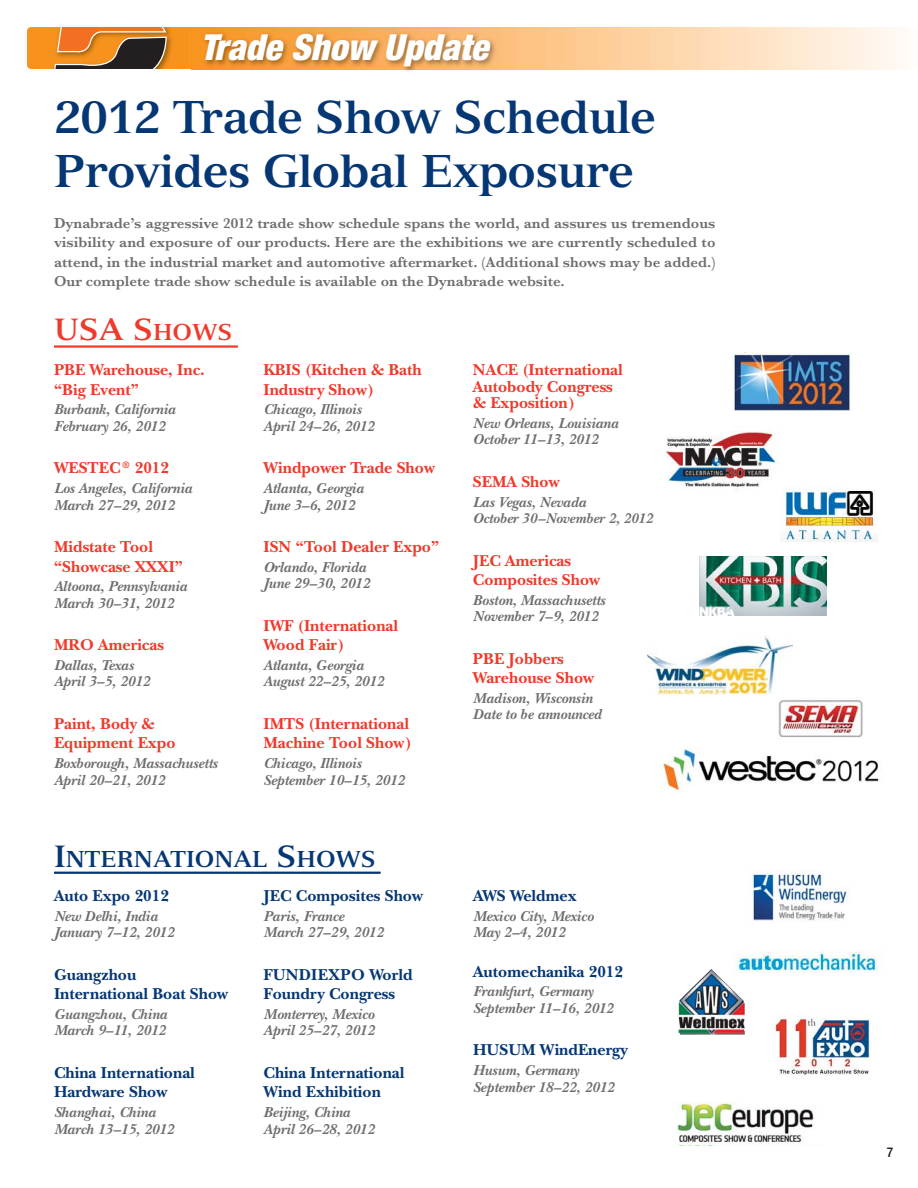
<style>
.page{position:relative;width:918px;height:1188px;background:#fff}
.page>*{position:absolute;margin:0;border:0;box-sizing:border-box;transform-origin:0 0}
.t1{font:700 45px/54.8px "Versailles";letter-spacing:-.02em;color:#053774}
.t2{font:italic 900 condensed 36px "Helvetica Neue";color:#fff}
.t3{font:700 30px "Versailles";color:#ef3a2c}
.t4{font:700 22.5px "Versailles";color:#053774}
.t5{font:700 16.5px/19.5px "New Baskerville";color:#ef3a2c}
.t6{font:700 16.5px/19.5px "New Baskerville";color:#053774}
.t7{font:italic 700 15px/16.5px "New Baskerville";color:#6d6e70}
.t8{font:600 15px/19.5px "Baskerville";color:#6d6e70;text-align:justify}
.t9{font:italic 700 14.7px "New Baskerville";color:#6d6e70}
.t10{font:500 condensed 13.5px "Helvetica Neue";color:#231f20}
.s1{font-size:22.5px}
.s2{font-size:30px}
</style>
<div class="page">
<img style="left:660px;top:749px;width:219px;height:41px">
<img style="left:780px;top:488px;width:98px;height:53px">
<img style="left:733px;top:353px;width:118px;height:58px">
<img style="left:666px;top:431px;width:111px;height:57px">
<img style="left:733px;top:949px;width:145px;height:24px">
<img style="left:699px;top:557px;width:128px;height:59px">
<img style="left:648px;top:635px;width:144px;height:60px">
<img style="left:679px;top:969px;width:66px;height:66px">
<img style="left:774px;top:1018px;width:96px;height:57px">
<img style="left:750px;top:870px;width:100px;height:51px">
<img style="left:677px;top:1102px;width:137px;height:43px">
<div style="left:27px;top:27px;width:162px;height:42px;background:#f7931d;border-radius:4px"></div>
<img style="left:178px;top:69px;width:13px;height:1px">
<svg style="left:53px;top:27px;width:114px;height:42px"></svg>
<img style="left:200px;top:27px;width:548px;height:44px">
<img style="left:191px;top:27px;width:9px;height:42px">
<img style="left:778px;top:698px;width:85px;height:40px">
<hr style="left:54px;top:345px;width:184px;height:3px;background:#ef3a2c">
<hr style="left:54px;top:872px;width:327px;height:2px;background:#053774">
<h2 class="t2" style="left:201px;top:34px;width:296px">Trade Show Update</h2>
<h1 class="t1" style="left:54px;top:94px;width:604px">2012 Trade Show Schedule<br>Provides Global Exposure</h1>
<p class="t8" style="left:54px;top:215px;width:663px">Dynabrade’s aggressive 2012 trade show schedule spans the world, and assures us tremendous visibility and exposure of our products. Here are the exhibitions we are currently scheduled to attend, in the industrial market and automotive aftermarket. (Additional shows may be added.)<br>Our complete trade show schedule is available on the Dynabrade website.</p>
<h3 class="t3" style="left:54px;top:318px;width:180px">USA S<span class="s1">HOWS</span></h3>
<p class="t5" style="left:54px;top:362px;width:152px">PBE Warehouse, Inc. “Big Event”</p>
<p class="t7" style="left:54px;top:403px;width:123px">Burbank, California<br>February 26, 2012</p>
<p class="t5" style="left:54px;top:460px;width:117px">WESTEC<sup>®</sup> 2012</p>
<p class="t7" style="left:54px;top:482px;width:140px">Los Angeles, California<br>March 27–29, 2012</p>
<p class="t5" style="left:54px;top:539px;width:131px">Midstate Tool “Showcase XXXI”</p>
<p class="t7" style="left:54px;top:580px;width:135px">Altoona, Pennsylvania<br>March 30–31, 2012</p>
<p class="t5" style="left:54px;top:637px;width:112px">MRO Americas</p>
<p class="t7" style="left:54px;top:659px;width:97px">Dallas, Texas<br>April 3–5, 2012</p>
<p class="t5" style="left:54px;top:716px;width:123px">Paint, Body &amp;<br>Equipment Expo</p>
<p class="t7" style="left:54px;top:757px;width:165px">Boxborough, Massachusetts<br>April 20–21, 2012</p>
<p class="t5" style="left:263px;top:362px;width:160px">KBIS (Kitchen &amp; Bath<br>Industry Show)</p>
<p class="t7" style="left:263px;top:403px;width:113px">Chicago, Illinois<br>April 24–26, 2012</p>
<p class="t5" style="left:263px;top:460px;width:173px">Windpower Trade Show</p>
<p class="t7" style="left:263px;top:482px;width:102px">Atlanta, Georgia<br>June 3–6, 2012</p>
<p class="t5" style="left:263px;top:539px;width:177px">ISN “Tool Dealer Expo”</p>
<p class="t7" style="left:263px;top:561px;width:108px">Orlando, Florida<br>June 29–30, 2012</p>
<p class="t5" style="left:263px;top:618px;width:136px">IWF (International<br>Wood Fair)</p>
<p class="t7" style="left:263px;top:659px;width:122px">Atlanta, Georgia<br>August 22–25, 2012</p>
<p class="t5" style="left:263px;top:716px;width:149px">IMTS (International<br>Machine Tool Show)</p>
<p class="t7" style="left:263px;top:757px;width:143px">Chicago, Illinois<br>September 10–15, 2012</p>
<h3 class="t4" style="left:54px;top:851px;width:323px"><span class="s2">I</span>NTERNATIONAL <span class="s2">S</span>HOWS</h3>
<p class="t6" style="left:54px;top:888px;width:117px">Auto Expo 2012</p>
<p class="t7" style="left:54px;top:910px;width:122px">New Delhi, India<br>January 7–12, 2012</p>
<p class="t6" style="left:54px;top:967px;width:176px">Guangzhou<br>International Boat Show</p>
<p class="t7" style="left:54px;top:1008px;width:115px">Guangzhou, China<br>March 9–11, 2012</p>
<p class="t6" style="left:54px;top:1065px;width:142px">China International<br>Hardware Show</p>
<p class="t7" style="left:54px;top:1106px;width:122px">Shanghai, China<br>March 13–15, 2012</p>
<p class="t6" style="left:264px;top:888px;width:161px">JEC Composites Show</p>
<p class="t7" style="left:264px;top:910px;width:122px">Paris, France<br>March 27–29, 2012</p>
<p class="t6" style="left:264px;top:967px;width:151px">FUNDIEXPO World<br>Foundry Congress</p>
<p class="t7" style="left:264px;top:1008px;width:113px">Monterrey, Mexico<br>April 25–27, 2012</p>
<p class="t6" style="left:264px;top:1065px;width:142px">China International<br>Wind Exhibition</p>
<p class="t7" style="left:264px;top:1106px;width:113px">Beijing, China<br>April 26–28, 2012</p>
<p class="t5" style="left:473px;top:363px;width:151px;line-height:16.5px">NACE (International<br>Autobody Congress &amp; Exposition)</p>
<p class="t7" style="left:473px;top:417px;width:147px">New Orleans, Louisiana<br>October 11–13, 2012</p>
<p class="t5" style="left:473px;top:474px;width:88px">SEMA Show</p>
<p class="t7" style="left:473px;top:495px;width:115px">Las Vegas, Nevada</p>
<p class="t9" style="left:473px;top:513px;width:182px">October 30–November 2, 2012</p>
<p class="t5" style="left:473px;top:552px;width:129px">JEC Americas<br>Composites Show</p>
<p class="t7" style="left:473px;top:594px;width:134px">Boston, Massachusetts<br>November 7–9, 2012</p>
<p class="t5" style="left:473px;top:651px;width:123px">PBE Jobbers<br>Warehouse Show</p>
<p class="t7" style="left:473px;top:692px;width:130px">Madison, Wisconsin<br>Date to be announced</p>
<p class="t6" style="left:473px;top:888px;width:105px">AWS Weldmex</p>
<p class="t7" style="left:473px;top:910px;width:122px">Mexico City, Mexico<br>May 2–4, 2012</p>
<p class="t6" style="left:473px;top:964px;width:151px">Automechanika 2012</p>
<p class="t7" style="left:473px;top:985px;width:142px">Frankfurt, Germany<br>September 11–16, 2012</p>
<p class="t6" style="left:473px;top:1042px;width:156px">HUSUM WindEnergy</p>
<p class="t7" style="left:473px;top:1064px;width:143px">Husum, Germany<br>September 18–22, 2012</p>
<p class="t10" style="left:887px;top:1148px;width:8px">7</p>
</div>
